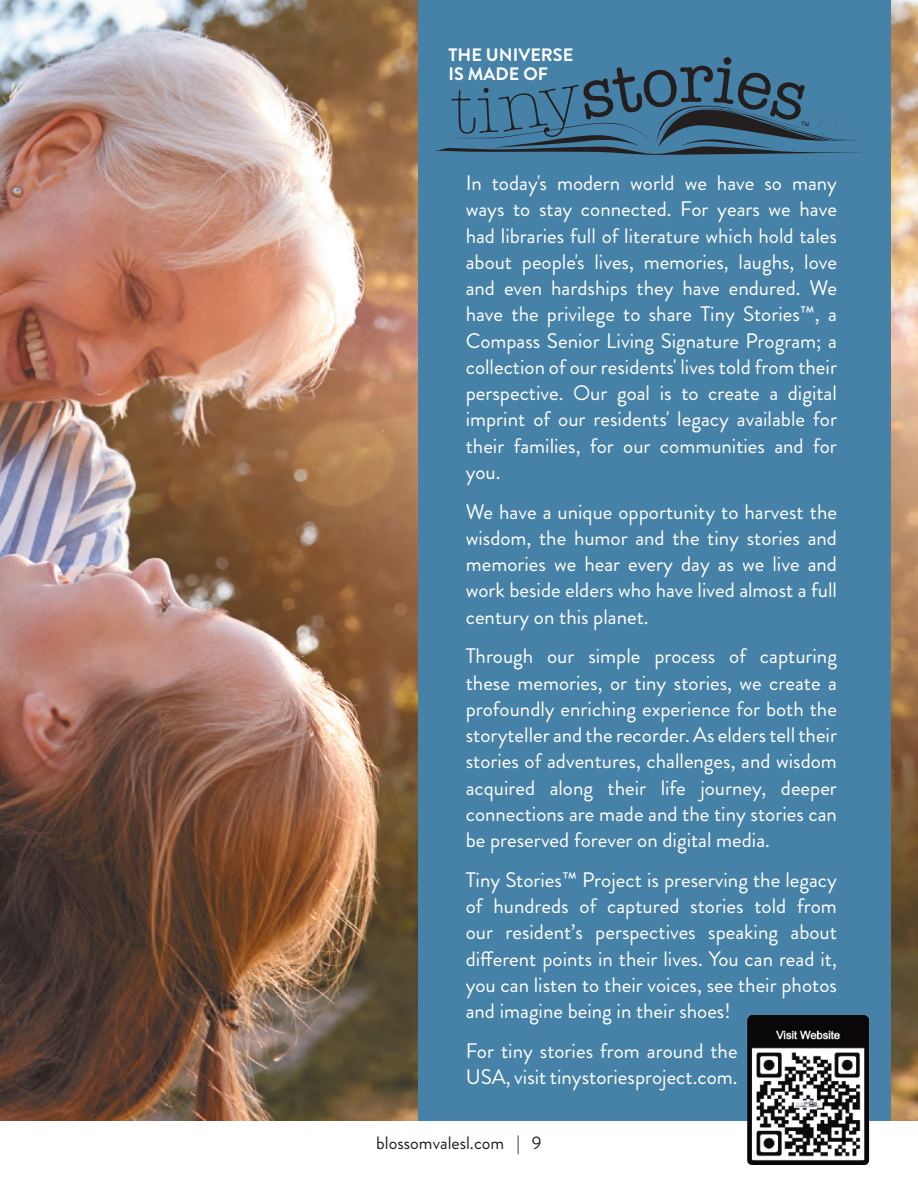
<style>
.page{position:relative;width:918px;height:1188px;background:#fff}
.page>*{position:absolute;margin:0;border:0;box-sizing:border-box;transform-origin:0 0}
.t1{font:21px/26.2px "Brandon Grotesque";color:#fff;text-align:justify}
.t2{font:18px "Brandon Grotesque";color:#241f1f}
.t3{font:700 18px/19.5px "Brandon Grotesque";color:#fff}
</style>
<div class="page">
<img style="left:0;top:0;width:418px;height:1120px">
<img style="left:891px;top:0;width:27px;height:1120px">
<div style="left:418px;top:0;width:473px;height:1120px;background:#4682a8"></div>
<img style="left:738px;top:1016px;width:140px;height:149px">
<svg style="left:435px;top:105px;width:426px;height:50px"></svg>
<p class="t3" style="left:448px;top:45px;width:126px">THE UNIVERSE<br>IS MADE OF</p>
<p class="t1" style="left:466px;top:170px;width:373px">In today's modern world we have so many ways to stay connected. For years we have had libraries full of literature which hold tales about people's lives, memories, laughs, love and even hardships they have endured. We have the privilege to share Tiny Stories™, a Compass Senior Living Signature Program; a collection of our residents' lives told from their perspective. Our goal is to create a digital imprint of our residents' legacy available for their families, for our communities and for you.</p>
<p class="t1" style="left:466px;top:499px;width:373px">We have a unique opportunity to harvest the wisdom, the humor and the tiny stories and memories we hear every day as we live and work beside elders who have lived almost a full century on this planet.</p>
<p class="t1" style="left:466px;top:643px;width:373px">Through our simple process of capturing these memories, or tiny stories, we create a profoundly enriching experience for both the storyteller and the recorder. As elders tell their stories of adventures, challenges, and wisdom acquired along their life journey, deeper connections are made and the tiny stories can be preserved forever on digital media.</p>
<p class="t1" style="left:466px;top:867px;width:373px">Tiny Stories™ Project is preserving the legacy of hundreds of captured stories told from our resident’s perspectives speaking about different points in their lives. You can read it, you can listen to their voices, see their photos and imagine being in their shoes!</p>
<p class="t1" style="left:466px;top:1038px;width:273px">For tiny stories from around the<br>USA, visit tinystoriesproject.com.</p>
<p class="t2" style="left:376px;top:1130px;width:167px">blossomvalesl.com | 9</p>
</div>
